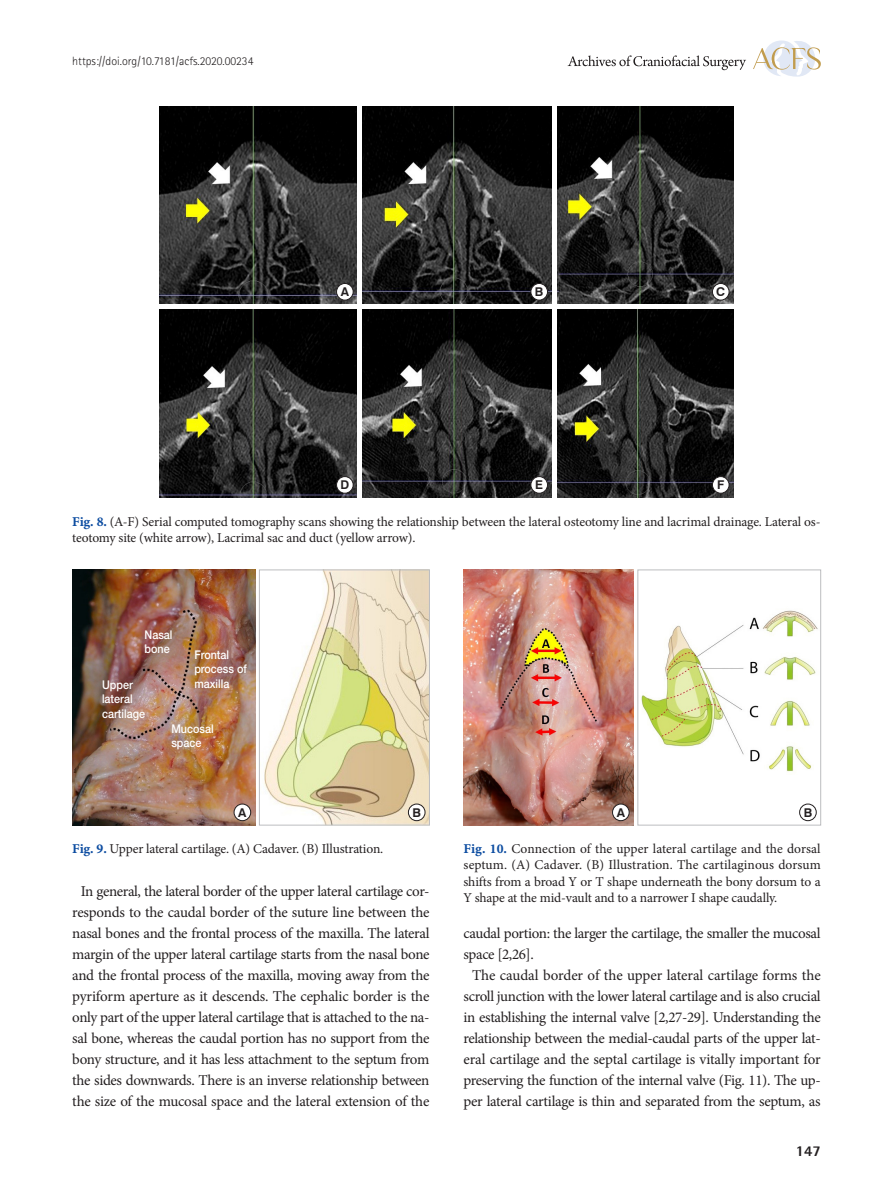
<style>
.page{position:relative;width:893px;height:1191px;background:#fff}
.page>*{position:absolute;margin:0;border:0;box-sizing:border-box;transform-origin:0 0}
.본문{font:15px/21px "Minion Pro";letter-spacing:-.02em;color:#231f20;text-align:center}
.t1{font:800 15px "Rotis Semi Sans Std";color:#231f20}
.표그림제목{font:13.5px/16.2px "Minion Pro";letter-spacing:-.015em;color:#231f20}
.t2{font:700 12.15px "Swiss 721 BT";color:#231f20}
.그림지문{font:500 12px "Helvetica Neue LT Std";color:#fff;scale:.9 1}
.t3{font:300 12px "Rotis Sans Serif Std";color:#231f20}
.s1{font-family:"Minion Pro Bold Capt";color:#0d4da1}
</style>
<div class="page">
<svg style="left:753px;top:40px;width:68px;height:37px"></svg>
<svg style="left:568px;top:55px;width:178px;height:15px"></svg>
<img style="left:160px;top:106px;width:573px;height:391px">
<div style="left:72px;top:304px;width:749px;height:5px;background:#fff"></div>
<hr style="left:358px;top:104px;width:4px;height:396px;background:#fff">
<hr style="left:552px;top:104px;width:4px;height:396px;background:#fff">
<img style="left:72px;top:570px;width:183px;height:255px">
<img style="left:463px;top:570px;width:171px;height:255px">
<img style="left:264px;top:571px;width:164px;height:252px">
<div style="left:259px;top:569px;width:171px;height:256px;border:1px solid #bcbdc0"></div>
<img style="left:641px;top:610px;width:177px;height:162px">
<div style="left:638px;top:569px;width:183px;height:256px;border:1px solid #bcbdc0"></div>
<div style="left:408px;top:804px;width:17px;height:16px;background:#fff;border-radius:50%"></div>
<div style="left:408px;top:804px;width:17px;height:17px;border:1px solid #231f20;border-radius:50%"></div>
<div style="left:799px;top:804px;width:17px;height:17px;border:1px solid #231f20;border-radius:50%"></div>
<div style="left:234px;top:804px;width:17px;height:16px;background:#fff;border-radius:50%"></div>
<div style="left:234px;top:804px;width:17px;height:17px;border:1px solid #231f20;border-radius:50%"></div>
<div style="left:612px;top:804px;width:17px;height:16px;background:#fff;border-radius:50%"></div>
<div style="left:612px;top:804px;width:17px;height:17px;border:1px solid #231f20;border-radius:50%"></div>
<div style="left:337px;top:283px;width:16px;height:17px;background:#fff;border-radius:50%"></div>
<div style="left:336px;top:283px;width:17px;height:17px;border:1px solid #231f20;border-radius:50%"></div>
<div style="left:337px;top:476px;width:16px;height:17px;background:#fff;border-radius:50%"></div>
<div style="left:336px;top:476px;width:17px;height:17px;border:1px solid #231f20;border-radius:50%"></div>
<div style="left:531px;top:283px;width:16px;height:17px;background:#fff;border-radius:50%"></div>
<div style="left:531px;top:283px;width:17px;height:17px;border:1px solid #231f20;border-radius:50%"></div>
<div style="left:531px;top:476px;width:16px;height:17px;background:#fff;border-radius:50%"></div>
<div style="left:531px;top:476px;width:17px;height:17px;border:1px solid #231f20;border-radius:50%"></div>
<div style="left:712px;top:283px;width:17px;height:17px;background:#fff;border-radius:50%"></div>
<div style="left:712px;top:283px;width:17px;height:17px;border:1px solid #231f20;border-radius:50%"></div>
<div style="left:712px;top:476px;width:17px;height:17px;background:#fff;border-radius:50%"></div>
<div style="left:712px;top:476px;width:17px;height:17px;border:1px solid #231f20;border-radius:50%"></div>
<p class="t3" style="left:72px;top:54px;width:183px">https://doi.org/10.7181/acfs.2020.00234</p>
<p class="t2" style="left:341px;top:284px;width:10px">A</p>
<p class="t2" style="left:340px;top:477px;width:10px">D</p>
<p class="t2" style="left:535px;top:284px;width:10px">B</p>
<p class="t2" style="left:535px;top:477px;width:9px">E</p>
<p class="t2" style="left:716px;top:284px;width:10px">C</p>
<p class="t2" style="left:717px;top:477px;width:9px">F</p>
<p class="표그림제목" style="left:72px;top:513px;width:750px"><span class="s1">Fig. 8.</span> (A-F) Serial computed tomography scans showing the relationship between the lateral osteotomy line and lacrimal drainage. Lateral os&shy;teotomy site (white arrow), Lacrimal sac and duct (yellow arrow).</p>
<p class="그림지문" style="left:145px;top:627px;width:33px">Nasal</p>
<p class="그림지문" style="left:145px;top:642px;width:30px">bone</p>
<p class="그림지문" style="left:194px;top:647px;width:40px">Frontal</p>
<p class="그림지문" style="left:194px;top:662px;width:60px">process of</p>
<p class="그림지문" style="left:194px;top:676px;width:40px">maxilla</p>
<p class="그림지문" style="left:171px;top:721px;width:49px">Mucosal</p>
<p class="그림지문" style="left:171px;top:736px;width:35px">space</p>
<p class="그림지문" style="left:102px;top:677px;width:36px">Upper</p>
<p class="그림지문" style="left:102px;top:692px;width:36px">lateral</p>
<p class="그림지문" style="left:102px;top:706px;width:49px">cartilage</p>
<p class="t2" style="left:238px;top:805px;width:10px">A</p>
<p class="t2" style="left:412px;top:805px;width:10px">B</p>
<p class="t2" style="left:617px;top:805px;width:10px">A</p>
<p class="t2" style="left:804px;top:805px;width:10px">B</p>
<p class="표그림제목" style="left:72px;top:841px;width:313px"><span class="s1">Fig. 9.</span> Upper lateral cartilage. (A) Cadaver. (B) Illustration.</p>
<p class="표그림제목" style="left:463px;top:841px;width:359px;text-align:justify"><span class="s1">Fig. 10.</span> Connection of the upper lateral cartilage and the dorsal septum. (A) Cadaver. (B) Illustration. The cartilaginous dorsum shifts from a broad Y or T shape underneath the bony dorsum to a Y shape at the mid-vault and to a narrower I shape caudally.</p>
<p class="본문" style="left:72px;top:880px;width:359px">In general, the lateral border of the upper lateral cartilage cor&shy;responds to the caudal border of the suture line between the nasal bones and the frontal process of the maxilla. The lateral margin of the upper lateral cartilage starts from the nasal bone and the frontal process of the maxilla, moving away from the pyriform aperture as it descends. The cephalic border is the only part of the upper lateral cartilage that is attached to the na&shy;sal bone, whereas the caudal portion has no support from the bony structure, and it has less attachment to the septum from the sides downwards. There is an inverse relationship between the size of the mucosal space and the lateral extension of the</p>
<p class="본문" style="left:463px;top:922px;width:359px;text-align:left">caudal portion: the larger the cartilage, the smaller the mucosal space [2,26].</p>
<p class="본문" style="left:463px;top:964px;width:359px">The caudal border of the upper lateral cartilage forms the scroll junction with the lower lateral cartilage and is also crucial in establishing the internal valve [2,27-29]. Understanding the relationship between the medial-caudal parts of the upper lat&shy;eral cartilage and the septal cartilage is vitally important for preserving the function of the internal valve (Fig. 11). The up&shy;per lateral cartilage is thin and separated from the septum, as</p>
<p class="t1" style="left:796px;top:1141px;width:27px">147</p>
</div>
